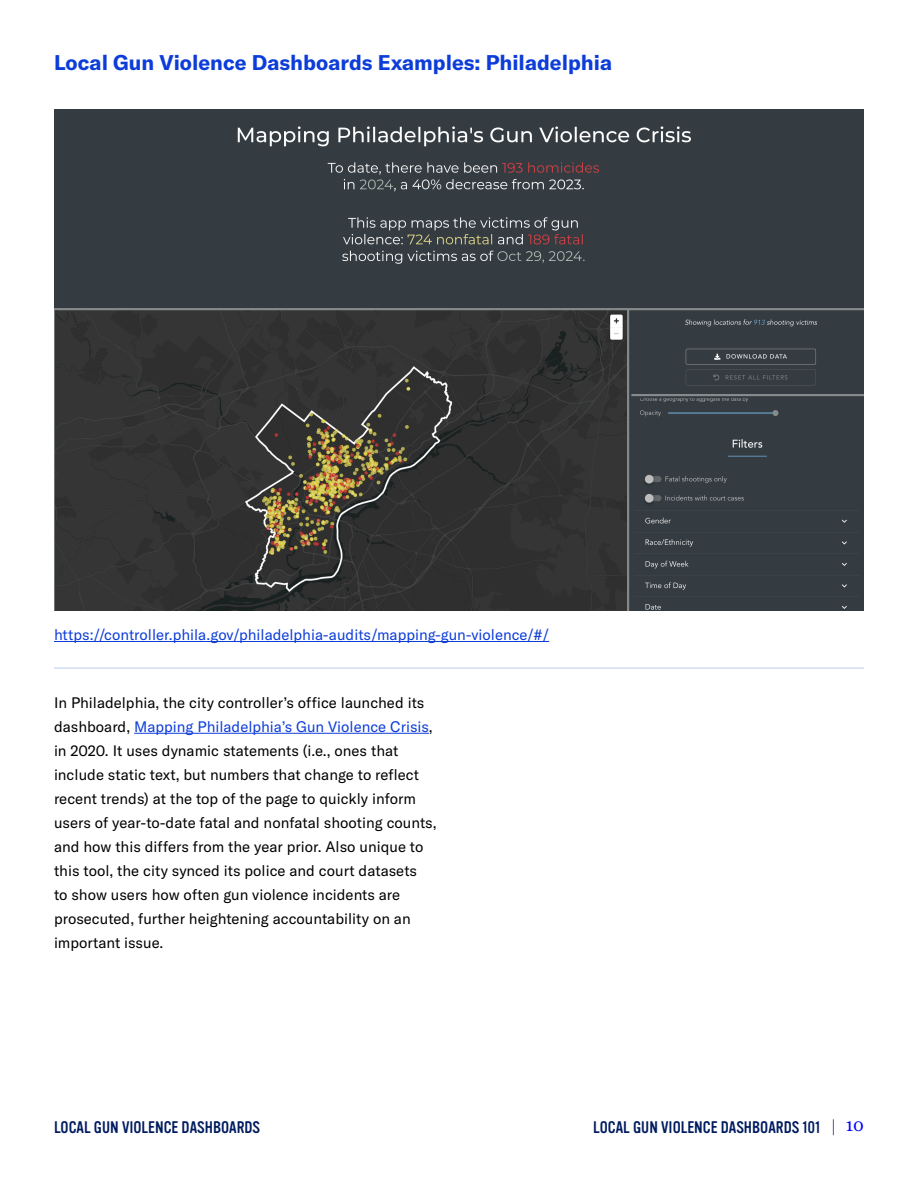
<style>
.page{position:relative;width:918px;height:1188px;background:#fff}
.page>*{position:absolute;margin:0;border:0;box-sizing:border-box;transform-origin:0 0}
.t1{font:700 21px "GT America";color:#0d3dd9}
.t2{font:16.5px "Vinyl OT";color:#001c60}
.Body_Text{font:15px/24px "GT America";color:#000}
.Body_Text-2{font:15px "GT America";color:#0d3dd9}
.s1{color:#0d3dd9}
.s2{font-family:"GT Super Text";font-size:18px}
.s3{font-family:"GT Super Text";font-size:18px;color:#00f}
</style>
<div class="page">
<hr style="left:134px;top:733px;width:295px;height:1px;background:#0d3dd9">
<hr style="left:54px;top:668px;width:810px;height:1px;background:#bccbef">
<img style="left:54px;top:109px;width:810px;height:502px">
<hr style="left:54px;top:641px;width:495px;height:1px;background:#0d3dd9">
<p class="t1" style="left:54px;top:50px;width:560px">Local Gun Violence Dashboards Examples: Philadelphia</p>
<p class="Body_Text-2" style="left:54px;top:626px;width:497px">https://controller.phila.gov/philadelphia-audits/mapping-gun-violence/#/</p>
<p class="Body_Text" style="left:54px;top:691px;width:384px">In Philadelphia, the city controller’s office launched its dashboard, <span class="s1">Mapping Philadelphia’s Gun Violence Crisis</span>, in 2020. It uses dynamic statements (i.e., ones that include static text, but numbers that change to reflect recent trends) at the top of the page to quickly inform users of year-to-date fatal and nonfatal shooting counts, and how this differs from the year prior. Also unique to this tool, the city synced its police and court datasets<br>to show users how often gun violence incidents are prosecuted, further heightening accountability on an important issue.</p>
<p class="t2" style="left:54px;top:1118px;width:208px">LOCAL GUN VIOLENCE DASHBOARDS</p>
<p class="t2" style="left:593px;top:1118px;width:272px">LOCAL GUN VIOLENCE DASHBOARDS 101 <span class="s2">|</span> <span class="s3">10</span></p>
</div>
